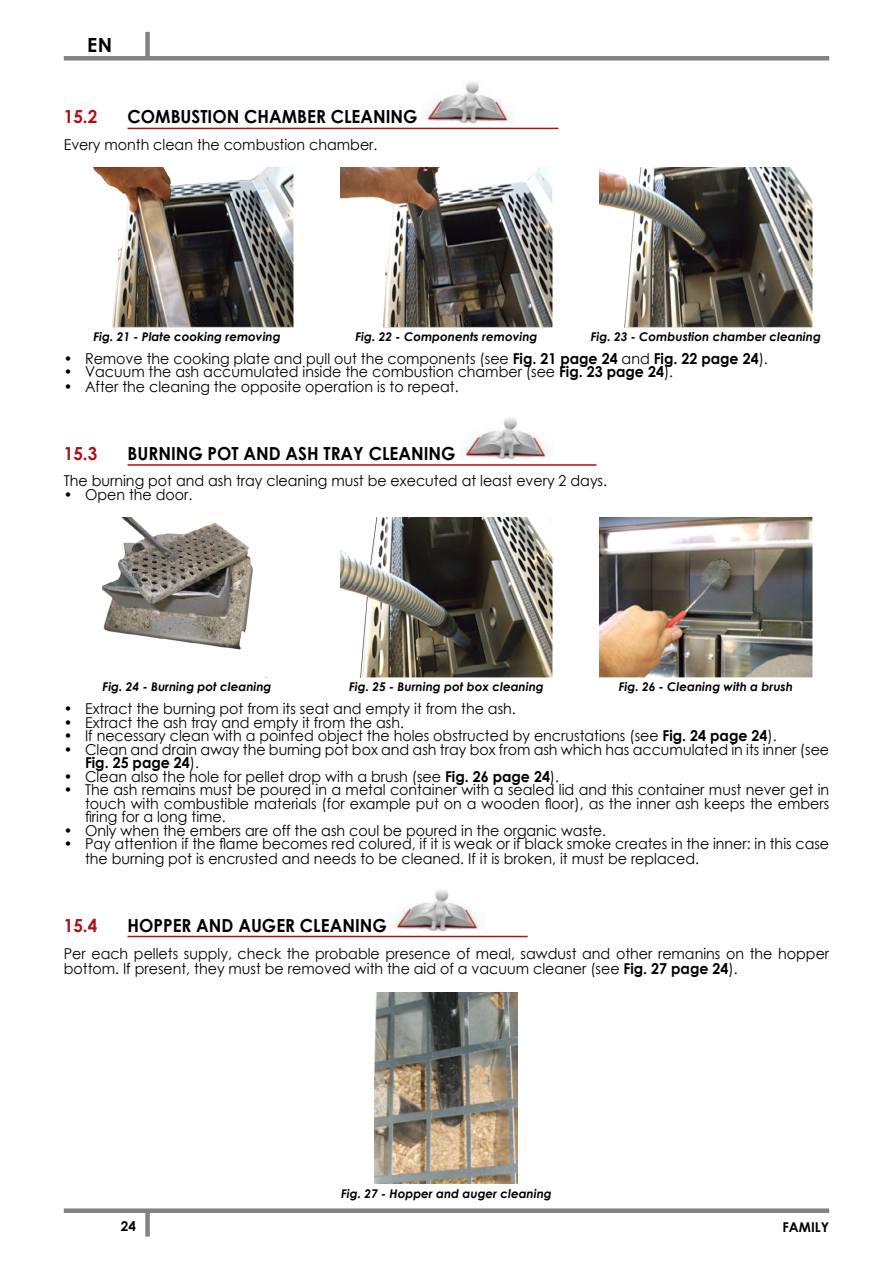
<style>
.page{position:relative;width:893px;height:1263px;background:#fff}
.page>*{position:absolute;margin:0;border:0;box-sizing:border-box;transform-origin:0 0}
.t1{font:700 19.5px "Century Gothic";color:#000}
.t2{font:700 18px "Century Gothic";color:#000;scale:.95 1}
.t3{font:700 18px "Century Gothic";color:#ad1015;scale:.95 1}
.t4{font:15px/13.5px "Century Gothic";color:#000;scale:.95 1}
.t5{font:700 13.5px "Century Gothic";color:#000}
.t6{font:italic 700 12px "Century Gothic";color:#000}
.s1{font-weight:700}
</style>
<div class="page">
<div style="left:64px;top:1208px;width:765px;height:5px;background:#808285"></div>
<div style="left:64px;top:56px;width:765px;height:5px;background:#808285"></div>
<div style="left:145px;top:1211px;width:5px;height:25px;background:#808285"></div>
<div style="left:145px;top:32px;width:5px;height:25px;background:#808285"></div>
<hr style="left:128px;top:128px;width:430px;height:1px;background:#ad1015">
<hr style="left:128px;top:464px;width:468px;height:2px;background:#ad1015">
<hr style="left:128px;top:936px;width:400px;height:1px;background:#ad1015">
<img style="left:425px;top:82px;width:86px;height:41px">
<img style="left:93px;top:168px;width:200px;height:159px">
<img style="left:340px;top:168px;width:213px;height:159px">
<img style="left:600px;top:168px;width:212px;height:159px">
<img style="left:463px;top:418px;width:86px;height:42px">
<img style="left:102px;top:518px;width:151px;height:132px">
<img style="left:340px;top:518px;width:213px;height:159px">
<img style="left:600px;top:518px;width:212px;height:159px">
<img style="left:394px;top:890px;width:87px;height:41px">
<img style="left:375px;top:993px;width:143px;height:190px">
<h1 class="t1" style="left:87px;top:30px;width:27px">EN</h1>
<p class="t3" style="left:64px;top:103px;width:37px">15.2</p>
<p class="t2" style="left:128px;top:103px;width:307px">COMBUSTION CHAMBER CLEANING</p>
<p class="t4" style="left:64px;top:137px;width:332px">Every month clean the combustion chamber.</p>
<p class="t6" style="left:93px;top:328px;width:189px">Fig. 21 - Plate cooking removing</p>
<p class="t6" style="left:356px;top:328px;width:183px">Fig. 22 - Components removing</p>
<p class="t6" style="left:591px;top:328px;width:232px">Fig. 23 - Combustion chamber cleaning</p>
<p class="t4" style="left:64px;top:352px;width:743px">• Remove the cooking plate and pull out the components (see <span class="s1">Fig. 21 page 24</span> and <span class="s1">Fig. 22 page 24</span>).</p>
<p class="t4" style="left:64px;top:365px;width:643px">• Vacuum the ash accumulated inside the combustion chamber (see <span class="s1">Fig. 23 page 24</span>).</p>
<p class="t4" style="left:64px;top:380px;width:417px">• After the cleaning the opposite operation is to repeat.</p>
<p class="t3" style="left:64px;top:440px;width:37px">15.3</p>
<p class="t2" style="left:128px;top:440px;width:347px">BURNING POT AND ASH TRAY CLEANING</p>
<p class="t4" style="left:64px;top:474px;width:573px">The burning pot and ash tray cleaning must be executed at least every 2 days.</p>
<p class="t4" style="left:64px;top:487px;width:137px">• Open the door.</p>
<p class="t6" style="left:103px;top:678px;width:170px">Fig. 24 - Burning pot cleaning</p>
<p class="t6" style="left:349px;top:678px;width:196px">Fig. 25 - Burning pot box cleaning</p>
<p class="t6" style="left:619px;top:678px;width:176px">Fig. 26 - Cleaning with a brush</p>
<p class="t4" style="left:64px;top:702px;width:477px">• Extract the burning pot from its seat and empty it from the ash.</p>
<p class="t4" style="left:64px;top:715px;width:360px">• Extract the ash tray and empty it from the ash.</p>
<p class="t4" style="left:64px;top:729px;width:752px">• If necessary clean with a pointed object the holes obstructed by encrustations (see <span class="s1">Fig. 24 page 24</span>).</p>
<p class="t4" style="left:85px;top:742px;width:785px;text-indent:-21px">• Clean and drain away the burning pot box and ash tray box from ash which has accumulated in its inner (see<br><span class="s1">Fig. 25 page 24</span>).</p>
<p class="t4" style="left:64px;top:769px;width:523px">• Clean also the hole for pellet drop with a brush (see <span class="s1">Fig. 26 page 24</span>).</p>
<p class="t4" style="left:85px;top:783px;width:785px;text-align:justify;text-indent:-21px">• The ash remains must be poured in a metal container with a sealed lid and this container must never get in touch with combustible materials (for example put on a wooden floor), as the inner ash keeps the embers firing for a long time.</p>
<p class="t4" style="left:64px;top:823px;width:572px">• Only when the embers are off the ash coul be poured in the organic waste.</p>
<p class="t4" style="left:85px;top:836px;width:785px;line-height:15px;text-indent:-21px">• Pay attention if the flame becomes red colured, if it is weak or if black smoke creates in the inner: in this case the burning pot is encrusted and needs to be cleaned. If it is broken, it must be replaced.</p>
<p class="t3" style="left:64px;top:911px;width:37px">15.4</p>
<p class="t2" style="left:128px;top:911px;width:274px">HOPPER AND AUGER CLEANING</p>
<p class="t4" style="left:64px;top:946px;width:807px;line-height:15px">Per each pellets supply, check the probable presence of meal, sawdust and other remanins on the hopper bottom. If present, they must be removed with the aid of a vacuum cleaner (see <span class="s1">Fig. 27 page 24</span>).</p>
<p class="t6" style="left:341px;top:1184px;width:212px">Fig. 27 - Hopper and auger cleaning</p>
<p class="t5" style="left:121px;top:1216px;width:17px">24</p>
<p class="t5" style="left:782px;top:1217px;width:48px">FAMILY</p>
</div>
